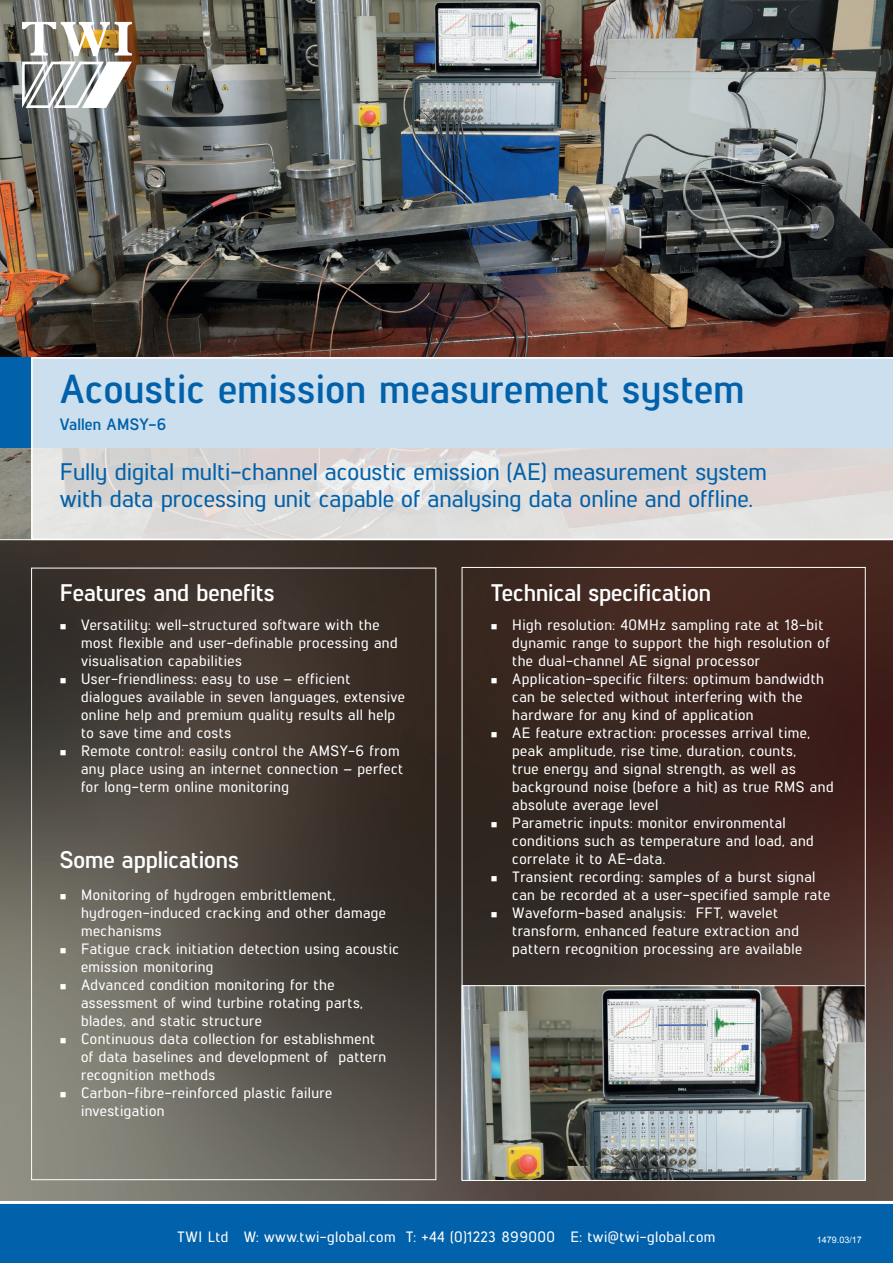
<style>
.page{position:relative;width:893px;height:1263px;background:#fff}
.page>*{position:absolute;margin:0;border:0;box-sizing:border-box;transform-origin:0 0}
.Large_blue_heading{font:700 40.5px "Lintel";letter-spacing:.01em;color:#0161aa}
.Blue_sub_heading{font:500 24px "Lintel";color:#0161aa}
.White_sub_heading{font:700 24px "Lintel";color:#fff}
.Equipment_sub_headin{font:700 16.5px "Lintel";letter-spacing:.01em;color:#0161aa}
.CORPORATE_-_10pt_WHI{font:500 15px/18px "Lintel";letter-spacing:.03em;color:#fff}
.Print_ref{font:9px "Arial";letter-spacing:-.005em;color:#fff}
</style>
<div class="page">
<div style="left:0;top:1201px;width:893px;height:62px;background:#0161aa"></div>
<img style="left:0;top:540px;width:893px;height:661px">
<hr style="left:0;top:1201px;width:893px;height:3px;background:#fff">
<img style="left:0;top:0;width:893px;height:540px">
<div style="left:0;top:357px;width:893px;height:91px;background:#0161aa"></div>
<img style="left:21px;top:22px;width:113px;height:90px">
<img style="left:464px;top:987px;width:400px;height:192px">
<div style="left:462px;top:985px;width:404px;height:196px;border:1px solid #fff"></div>
<svg style="left:31px;top:357px;width:862px;height:183px;background:#d5dde4"></svg>
<svg style="left:61px;top:624px;width:5px;height:5px"></svg>
<svg style="left:61px;top:678px;width:5px;height:5px"></svg>
<svg style="left:61px;top:750px;width:5px;height:5px"></svg>
<svg style="left:61px;top:894px;width:5px;height:5px"></svg>
<svg style="left:61px;top:948px;width:5px;height:5px"></svg>
<svg style="left:61px;top:984px;width:5px;height:5px"></svg>
<svg style="left:61px;top:1038px;width:5px;height:5px"></svg>
<svg style="left:61px;top:1092px;width:5px;height:5px"></svg>
<svg style="left:492px;top:624px;width:5px;height:5px"></svg>
<svg style="left:492px;top:678px;width:5px;height:5px"></svg>
<svg style="left:492px;top:732px;width:5px;height:5px"></svg>
<svg style="left:492px;top:822px;width:5px;height:5px"></svg>
<svg style="left:492px;top:876px;width:5px;height:5px"></svg>
<svg style="left:492px;top:912px;width:5px;height:5px"></svg>
<p class="Large_blue_heading" style="left:60px;top:360px;width:686px">Acoustic emission measurement system</p>
<p class="Equipment_sub_headin" style="left:60px;top:413px;width:108px">Vallen AMSY-6</p>
<p class="Blue_sub_heading" style="left:60px;top:455px;width:709px">Fully digital multi-channel acoustic emission (AE) measurement system</p>
<p class="Blue_sub_heading" style="left:60px;top:482px;width:694px">with data processing unit capable of analysing data online and offline.</p>
<p class="White_sub_heading" style="left:60px;top:575px;width:216px">Features and benefits</p>
<p class="CORPORATE_-_10pt_WHI" style="left:81px;top:615px;width:318px">Versatility: well-structured software with the most flexible and user-definable processing and visualisation capabilities</p>
<p class="CORPORATE_-_10pt_WHI" style="left:81px;top:669px;width:325px">User-friendliness: easy to use – efficient dialogues available in seven languages, extensive online help and premium quality results all help to save time and costs</p>
<p class="CORPORATE_-_10pt_WHI" style="left:81px;top:741px;width:324px">Remote control: easily control the AMSY-6 from any place using an internet connection – perfect for long-term online monitoring</p>
<p class="White_sub_heading" style="left:60px;top:842px;width:181px">Some applications</p>
<p class="CORPORATE_-_10pt_WHI" style="left:81px;top:885px;width:307px">Monitoring of hydrogen embrittlement, hydrogen-induced cracking and other damage mechanisms</p>
<p class="CORPORATE_-_10pt_WHI" style="left:81px;top:939px;width:320px">Fatigue crack initiation detection using acoustic emission monitoring</p>
<p class="CORPORATE_-_10pt_WHI" style="left:81px;top:975px;width:283px">Advanced condition monitoring for the assessment of wind turbine rotating parts, blades, and static structure</p>
<p class="CORPORATE_-_10pt_WHI" style="left:81px;top:1029px;width:307px">Continuous data collection for establishment of data baselines and development of pattern recognition methods</p>
<p class="CORPORATE_-_10pt_WHI" style="left:81px;top:1083px;width:253px">Carbon-fibre-reinforced plastic failure investigation</p>
<p class="White_sub_heading" style="left:491px;top:575px;width:222px">Technical specification</p>
<p class="CORPORATE_-_10pt_WHI" style="left:512px;top:615px;width:319px">High resolution: 40MHz sampling rate at 18-bit dynamic range to support the high resolution of the dual-channel AE signal processor</p>
<p class="CORPORATE_-_10pt_WHI" style="left:512px;top:669px;width:313px">Application-specific filters: optimum bandwidth can be selected without interfering with the hardware for any kind of application</p>
<p class="CORPORATE_-_10pt_WHI" style="left:512px;top:723px;width:323px">AE feature extraction: processes arrival time, peak amplitude, rise time, duration, counts,<br>true energy and signal strength, as well as background noise (before a hit) as true RMS and absolute average level</p>
<p class="CORPORATE_-_10pt_WHI" style="left:512px;top:813px;width:303px">Parametric inputs: monitor environmental conditions such as temperature and load, and correlate it to AE-data.</p>
<p class="CORPORATE_-_10pt_WHI" style="left:512px;top:867px;width:319px">Transient recording: samples of a burst signal can be recorded at a user-specified sample rate</p>
<p class="CORPORATE_-_10pt_WHI" style="left:512px;top:903px;width:291px">Waveform-based analysis: FFT, wavelet transform, enhanced feature extraction and pattern recognition processing are available</p>
<p class="CORPORATE_-_10pt_WHI" style="left:177px;top:1227px;width:540px">TWI Ltd W: www.twi-global.com T: +44 (0)1223 899000 E: twi@twi-global.com</p>
<p class="Print_ref" style="left:817px;top:1234px;width:47px">1479.03/17</p>
</div>
